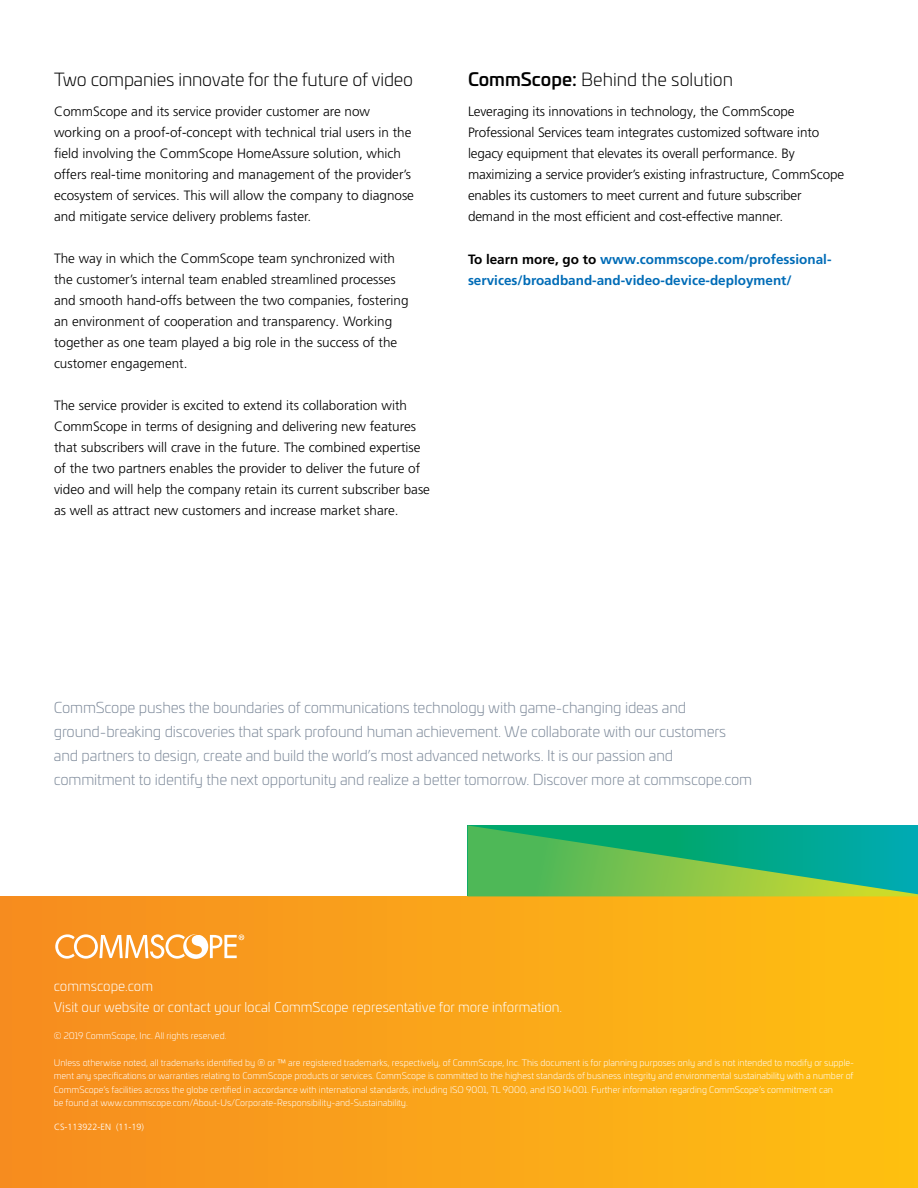
<style>
.page{position:relative;width:918px;height:1188px;background:#fff}
.page>*{position:absolute;margin:0;border:0;box-sizing:border-box;transform-origin:0 0}
.t1{font:300 18px "Univia Pro";letter-spacing:-.01em;color:#000}
.t2{font:300 15px/24px "Univia Pro";letter-spacing:-.01em;color:#7f8b9b}
.t3{font:300 13.5px/21px "Frutiger LT Pro";color:#000}
.t4{font:700 13.5px/21px "Frutiger LT Pro";color:#006cb7}
.t5{font:300 13.5px/21px "Univia Pro";color:#fff}
.t6{font:300 9px/13.5px "Univia Pro";color:#fff}
.t7{font:300 9px "Frutiger LT Pro";color:#fff}
.s1{font-weight:500}
.s2{color:#000}
</style>
<div class="page">
<div style="left:0;top:896px;width:918px;height:292px;background:linear-gradient(to right,#f68b20,#fec011)"></div>
<svg style="left:468px;top:825px;width:450px;height:71px;background:#3bb56c"></svg>
<svg style="left:55px;top:934px;width:189px;height:25px"></svg>
<h1 class="t1" style="left:54px;top:66px;width:361px">Two companies innovate for the future of video</h1>
<p class="t3" style="left:54px;top:101px;width:362px">CommScope and its service provider customer are now working on a proof-of-concept with technical trial users in the field involving the CommScope HomeAssure solution, which offers real-time monitoring and management of the provider’s ecosystem of services. This will allow the company to diagnose and mitigate service delivery problems faster.</p>
<p class="t3" style="left:54px;top:248px;width:356px">The way in which the CommScope team synchronized with the customer’s internal team enabled streamlined processes and smooth hand-offs between the two companies, fostering an environment of cooperation and transparency. Working together as one team played a big role in the success of the customer engagement.</p>
<p class="t3" style="left:54px;top:395px;width:378px">The service provider is excited to extend its collaboration with CommScope in terms of designing and delivering new features that subscribers will crave in the future. The combined expertise of the two partners enables the provider to deliver the future of video and will help the company retain its current subscriber base as well as attract new customers and increase market share.</p>
<h1 class="t1" style="left:468px;top:66px;width:267px"><span class="s1">CommScope:</span> Behind the solution</h1>
<p class="t3" style="left:468px;top:101px;width:378px">Leveraging its innovations in technology, the CommScope Professional Services team integrates customized software into legacy equipment that elevates its overall performance. By maximizing a service provider’s existing infrastructure, CommScope enables its customers to meet current and future subscriber demand in the most efficient and cost-effective manner.</p>
<p class="t4" style="left:468px;top:249px;width:365px"><span class="s2">To learn more, go to</span> www.commscope.com/professional&shy;services/broadband-and-video-device-deployment/</p>
<p class="t2" style="left:54px;top:694px;width:700px">CommScope pushes the boundaries of communications technology with game-changing ideas and ground-breaking discoveries that spark profound human achievement. We collaborate with our customers and partners to design, create and build the world’s most advanced networks. It is our passion and commitment to identify the next opportunity and realize a better tomorrow. Discover more at commscope.com</p>
<p class="t5" style="left:54px;top:975px;width:510px">commscope.com<br>Visit our website or contact your local CommScope representative for more information.</p>
<p class="t6" style="left:54px;top:1028px;width:174px">© 2019 CommScope, Inc. All rights reserved.</p>
<p class="t6" style="left:54px;top:1055px;width:802px">Unless otherwise noted, all trademarks identified by ® or ™ are registered trademarks, respectively, of CommScope, Inc. This document is for planning purposes only and is not intended to modify or supple&shy;ment any specifications or warranties relating to CommScope products or services. CommScope is committed to the highest standards of business integrity and environmental sustainability with a number of CommScope’s facilities across the globe certified in accordance with international standards, including ISO 9001, TL 9000, and ISO 14001. Further information regarding CommScope’s commitment can<br>be found at www.commscope.com/About-Us/Corporate-Responsibility-and-Sustainability.</p>
<p class="t7" style="left:54px;top:1122px;width:92px">CS-113922-EN (11-19)</p>
</div>
